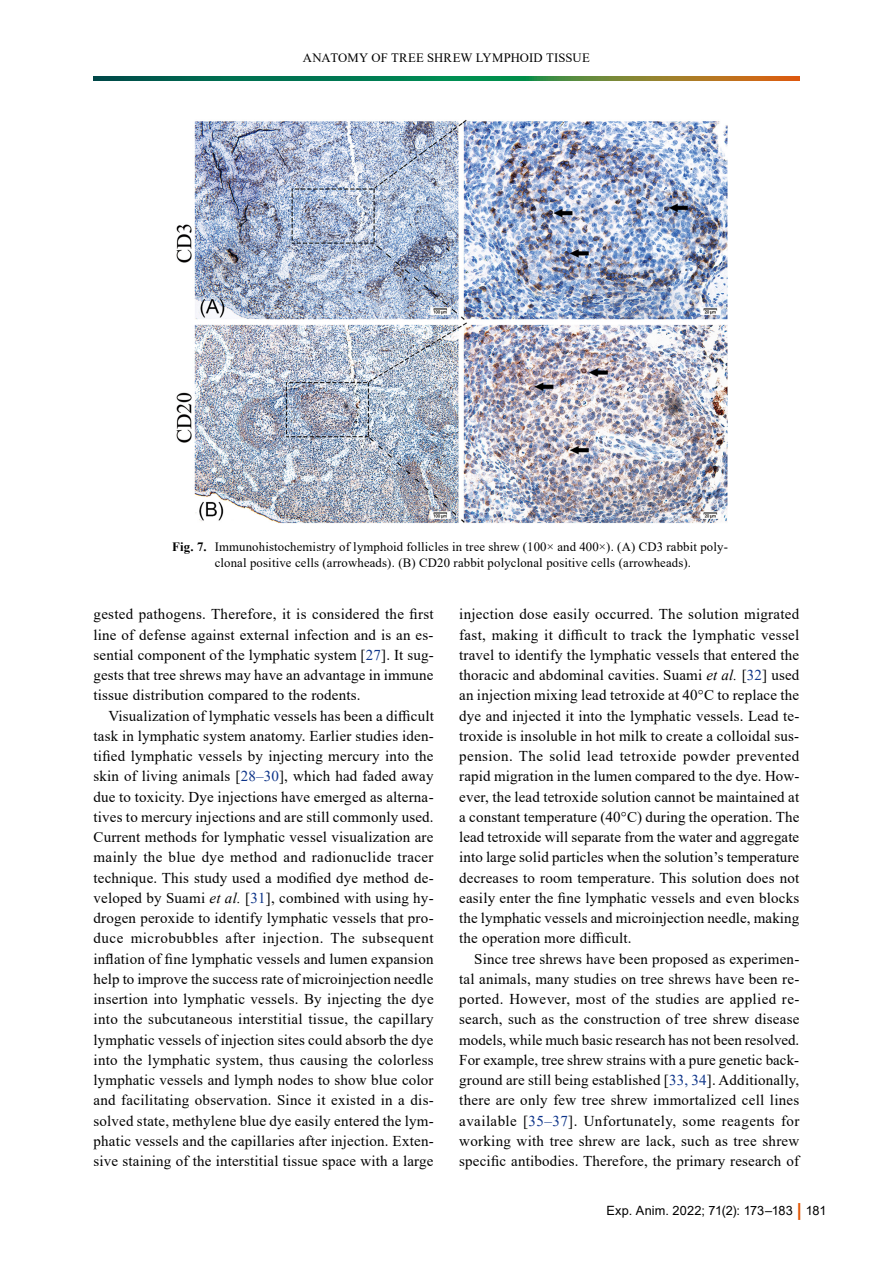
<style>
.page{position:relative;width:893px;height:1263px;background:#fff}
.page>*{position:absolute;margin:0;border:0;box-sizing:border-box;transform-origin:0 0}
.t1{font:15px/20.2px "Times New Roman";letter-spacing:.01em;color:#000;text-align:justify}
.t2{font:12.75px/15.8px "Times New Roman";letter-spacing:.01em;color:#000;text-align:center}
.t3{font:12.75px "Arial";letter-spacing:.005em;color:#000}
.s1{font-weight:700}
.s2{color:#0c3388}
.s3{font-style:italic}
.s4{font-weight:700;font-size:18px;color:#e15400}
</style>
<div class="page">
<svg style="left:94px;top:77px;width:705px;height:4px;background:#377842"></svg>
<img style="left:176px;top:119px;width:552px;height:404px">
<p class="t2" style="left:303px;top:49px;width:289px">ANATOMY OF TREE SHREW LYMPHOID TISSUE</p>
<p class="t2" style="left:172px;top:538px;width:557px"><span class="s1">Fig. 7.</span> Immunohistochemistry of lymphoid follicles in tree shrew (100× and 400×). (A) CD3 rabbit poly&shy;clonal positive cells (arrowheads). (B) CD20 rabbit polyclonal positive cells (arrowheads).</p>
<p class="t1" style="left:94px;top:604px;width:342px">gested pathogens. Therefore, it is considered the first line of defense against external infection and is an es&shy;sential component of the lymphatic system [<span class="s2">27</span>]. It sug&shy;gests that tree shrews may have an advantage in immune tissue distribution compared to the rodents.</p>
<p class="t1" style="left:94px;top:705px;width:342px;text-indent:15px">Visualization of lymphatic vessels has been a difficult task in lymphatic system anatomy. Earlier studies iden&shy;tified lymphatic vessels by injecting mercury into the skin of living animals [<span class="s2">28–30</span>], which had faded away due to toxicity. Dye injections have emerged as alterna&shy;tives to mercury injections and are still commonly used.<br>Current methods for lymphatic vessel visualization are mainly the blue dye method and radionuclide tracer technique. This study used a modified dye method de&shy;veloped by Suami <span class="s3">et al.</span> [<span class="s2">31</span>], combined with using hy&shy;drogen peroxide to identify lymphatic vessels that pro&shy;duce microbubbles after injection. The subsequent inflation of fine lymphatic vessels and lumen expansion help to improve the success rate of microinjection needle insertion into lymphatic vessels. By injecting the dye into the subcutaneous interstitial tissue, the capillary lymphatic vessels of injection sites could absorb the dye into the lymphatic system, thus causing the colorless lymphatic vessels and lymph nodes to show blue color and facilitating observation. Since it existed in a dis&shy;solved state, methylene blue dye easily entered the lym&shy;phatic vessels and the capillaries after injection. Exten&shy;sive staining of the interstitial tissue space with a large</p>
<p class="t1" style="left:459px;top:604px;width:342px">injection dose easily occurred. The solution migrated fast, making it difficult to track the lymphatic vessel travel to identify the lymphatic vessels that entered the thoracic and abdominal cavities. Suami <span class="s3">et al.</span> [<span class="s2">32</span>] used an injection mixing lead tetroxide at 40°C to replace the dye and injected it into the lymphatic vessels. Lead te&shy;troxide is insoluble in hot milk to create a colloidal sus&shy;pension. The solid lead tetroxide powder prevented rapid migration in the lumen compared to the dye. How&shy;ever, the lead tetroxide solution cannot be maintained at a constant temperature (40°C) during the operation. The lead tetroxide will separate from the water and aggregate into large solid particles when the solution’s temperature decreases to room temperature. This solution does not easily enter the fine lymphatic vessels and even blocks the lymphatic vessels and microinjection needle, making the operation more difficult.</p>
<p class="t1" style="left:459px;top:948px;width:342px;text-indent:15px">Since tree shrews have been proposed as experimen&shy;tal animals, many studies on tree shrews have been re&shy;ported. However, most of the studies are applied re&shy;search, such as the construction of tree shrew disease models, while much basic research has not been resolved.<br>For example, tree shrew strains with a pure genetic back&shy;ground are still being established [<span class="s2">33, 34</span>]. Additionally, there are only few tree shrew immortalized cell lines available [<span class="s2">35–37</span>]. Unfortunately, some reagents for working with tree shrew are lack, such as tree shrew specific antibodies. Therefore, the primary research of</p>
<p class="t3" style="left:606px;top:1202px;width:221px">Exp. Anim. 2022; 71(2): 173–183 <span class="s4">|</span> 181</p>
</div>
